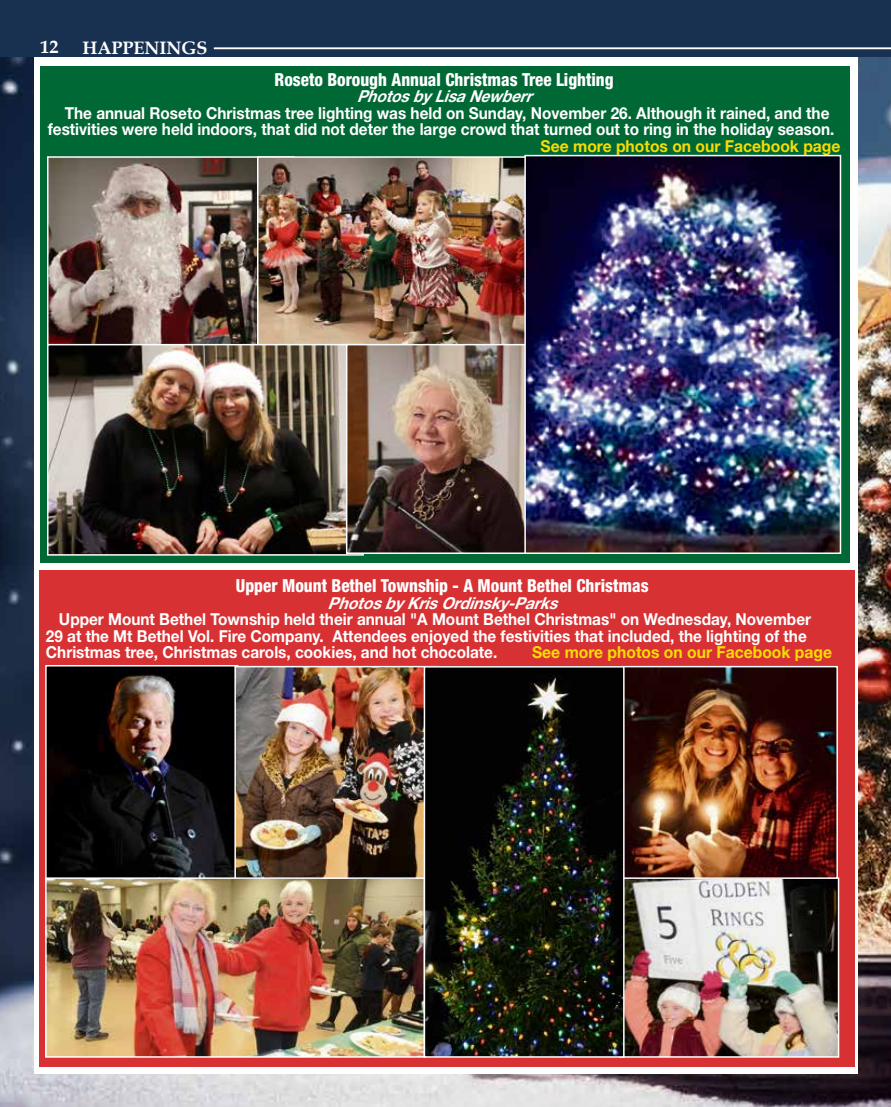
<style>
.page{position:relative;width:891px;height:1107px;background:#fff}
.page>*{position:absolute;margin:0;border:0;box-sizing:border-box;transform-origin:0 0}
.t1{font:800 condensed 18px "Helvetica Neue LT Std";color:#fff;scale:.95 1}
.t2{font:700 18px "Book Antiqua";color:#fff}
.t3{font:700 16.5px/16.5px "Helvetica Neue LT Std";color:#fff;scale:.93 1}
.t4{font:700 16.5px "Helvetica Neue LT Std";color:#f7dc02;scale:.95 1}
.t5{font:italic 700 16.5px "Helvetica Neue LT Std";color:#fff;scale:.95 1}
.t6{font:italic 700 16.5px "Helvetica Neue LT Std";color:#fff;scale:.93 1}
</style>
<div class="page">
<img style="left:0;top:57px;width:891px;height:1050px">
<div style="left:35px;top:34px;width:823px;height:1040px;background:#fff"></div>
<div style="left:0;top:0;width:891px;height:57px;background:#193150"></div>
<hr style="left:214px;top:47px;width:677px;height:2px;background:#fff">
<div style="left:40px;top:66px;width:810px;height:497px;background:#006835"></div>
<img style="left:50px;top:159px;width:207px;height:185px">
<div style="left:47px;top:156px;width:248px;height:192px;border:2px solid #fff"></div>
<img style="left:260px;top:159px;width:264px;height:185px">
<div style="left:257px;top:156px;width:287px;height:192px;border:2px solid #fff"></div>
<img style="left:50px;top:347px;width:296px;height:206px">
<div style="left:47px;top:344px;width:317px;height:212px;border:2px solid #fff"></div>
<img style="left:349px;top:347px;width:175px;height:204px">
<div style="left:346px;top:344px;width:231px;height:210px;border:2px solid #fff"></div>
<img style="left:527px;top:158px;width:311px;height:393px">
<div style="left:524px;top:155px;width:317px;height:399px;border:2px solid #fff"></div>
<div style="left:40px;top:570px;width:815px;height:496px;background:#d83134"></div>
<img style="left:48px;top:668px;width:186px;height:209px">
<div style="left:45px;top:665px;width:193px;height:237px;border:2px solid #fff"></div>
<img style="left:48px;top:880px;width:374px;height:175px">
<div style="left:45px;top:877px;width:380px;height:181px;border:2px solid #fff"></div>
<img style="left:237px;top:669px;width:187px;height:207px">
<div style="left:234px;top:666px;width:205px;height:213px;border:2px solid #fff"></div>
<img style="left:625px;top:880px;width:211px;height:175px">
<div style="left:620px;top:877px;width:219px;height:181px;border:2px solid #fff"></div>
<img style="left:625px;top:669px;width:210px;height:207px">
<div style="left:621px;top:666px;width:217px;height:213px;border:2px solid #fff"></div>
<img style="left:427px;top:669px;width:195px;height:386px">
<div style="left:424px;top:666px;width:201px;height:392px;border:2px solid #fff"></div>
<p class="t2" style="left:40px;top:35px;width:19px">12</p>
<p class="t2" style="left:83px;top:35px;width:126px">HAPPENINGS</p>
<p class="t1" style="left:275px;top:68px;width:359px">Roseto Borough Annual Christmas Tree Lighting</p>
<p class="t6" style="left:357px;top:86px;width:197px">Photosby LisaNewberr</p>
<p class="t3" style="left:48px;top:104px;width:848px;text-indent:17px">The annual Roseto Christmas tree lighting was held on Sunday, November 26. Although it rained, and the festivities were held indoors, that did not deter the large crowd that turned out to ring in the holiday season.</p>
<p class="t4" style="left:541px;top:136px;width:317px">See more photos on our Facebook page</p>
<p class="t1" style="left:236px;top:575px;width:436px">Upper Mount Bethel Township - A Mount Bethel Christmas</p>
<p class="t5" style="left:328px;top:593px;width:250px">Photosby KrisOrdinsky -Parks</p>
<p class="t3" style="left:46px;top:611px;width:824px;text-indent:13px">Upper Mount Bethel Township held their annual "A Mount Bethel Christmas" on Wednesday, November<br>29 at the Mt Bethel Vol. Fire Company. Attendees enjoyed the festivities that included, the lighting of the<br>Christmas tree, Christmas carols, cookies, and hot chocolate.</p>
<p class="t4" style="left:532px;top:642px;width:317px">See more photos on our Facebook page</p>
</div>
